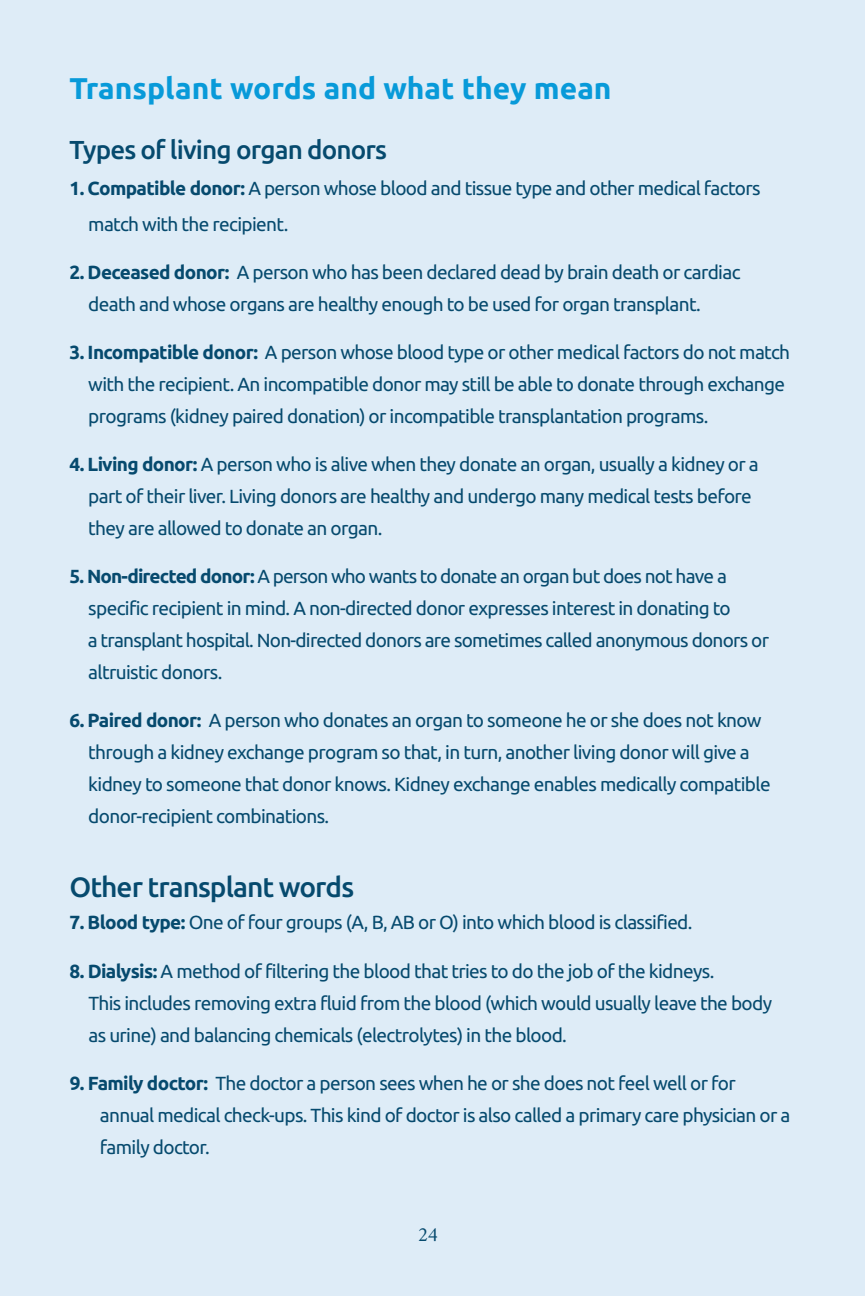
<style>
.page{position:relative;width:865px;height:1296px;background:#fff}
.page>*{position:absolute;margin:0;border:0;box-sizing:border-box;transform-origin:0 0}
.t1{font:700 30px "Ubuntu";color:#089ad9}
.t2{font:500 28px "Ubuntu";letter-spacing:-.035em;color:#064a6e}
.t3{font:500 26px "Ubuntu";letter-spacing:-.035em;color:#064a6e}
.t4{font:20px "Crimson";color:#064a6e}
.t5{font:19px/32px "Ubuntu";letter-spacing:-.035em;color:#064a6e}
.s1{font-weight:700}
</style>
<div class="page">
<div style="left:0;top:0;width:864px;height:1295px;background:#deecf7"></div>
<h3 class="t1" style="left:70px;top:70px;width:543px">Transplant words and what they mean</h3>
<h3 class="t3" style="left:70px;top:133px;width:319px">Types of living organ donors</h3>
<p class="t5" style="left:88px;top:169px;width:673px;line-height:36px;text-indent:-19px"><span class="s1">1. Compatible donor:</span> A person whose blood and tissue type and other medical factors match with the recipient.</p>
<p class="t5" style="left:88px;top:255px;width:653px;text-indent:-19px"><span class="s1">2. Deceased donor:</span> A person who has been declared dead by brain death or cardiac death and whose organs are healthy enough to be used for organ transplant.</p>
<p class="t5" style="left:88px;top:335px;width:703px;text-indent:-19px"><span class="s1">3. Incompatible donor:</span> A person whose blood type or other medical factors do not match with the recipient. An incompatible donor may still be able to donate through exchange programs (kidney paired donation) or incompatible transplantation programs.</p>
<p class="t5" style="left:88px;top:447px;width:671px;text-indent:-19px"><span class="s1">4. Living donor:</span> A person who is alive when they donate an organ, usually a kidney or a part of their liver. Living donors are healthy and undergo many medical tests before they are allowed to donate an organ.</p>
<p class="t5" style="left:88px;top:559px;width:682px;text-indent:-18px"><span class="s1">5. Non-directed donor:</span> A person who wants to donate an organ but does not have a specific recipient in mind. A non-directed donor expresses interest in donating to<br>a transplant hospital. Non-directed donors are sometimes called anonymous donors or altruistic donors.</p>
<p class="t5" style="left:88px;top:703px;width:683px;text-indent:-19px"><span class="s1">6. Paired donor:</span> A person who donates an organ to someone he or she does not know through a kidney exchange program so that, in turn, another living donor will give a kidney to someone that donor knows. Kidney exchange enables medically compatible donor-recipient combinations.</p>
<h3 class="t2" style="left:70px;top:869px;width:286px">Other transplant words</h3>
<p class="t5" style="left:70px;top:905px;width:624px"><span class="s1">7. Blood type:</span> One of four groups (A, B, AB or O) into which blood is classified.</p>
<p class="t5" style="left:88px;top:953px;width:685px;text-indent:-19px"><span class="s1">8. Dialysis:</span> A method of filtering the blood that tries to do the job of the kidneys.<br>This includes removing extra fluid from the blood (which would usually leave the body as urine) and balancing chemicals (electrolytes) in the blood.</p>
<p class="t5" style="left:100px;top:1065px;width:691px;text-indent:-30px"><span class="s1">9. Family doctor:</span> The doctor a person sees when he or she does not feel well or for annual medical check-ups. This kind of doctor is also called a primary care physician or a family doctor.</p>
<p class="t4" style="left:418px;top:1226px;width:21px">24</p>
</div>
